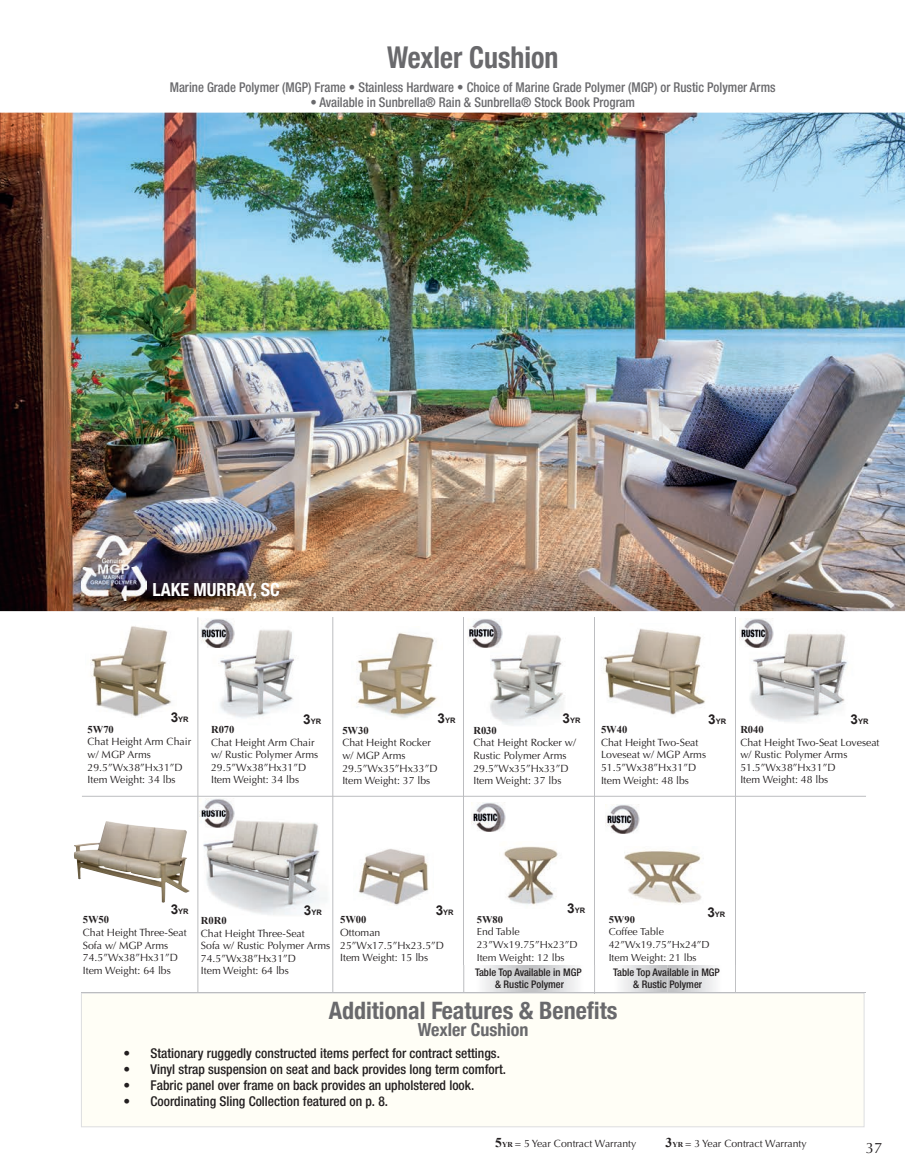
<style>
.page{position:relative;width:905px;height:1175px;background:#fff}
.page>*{position:absolute;margin:0;border:0;box-sizing:border-box;transform-origin:0 0}
.t1{font:700 condensed 30px "Helvetica Neue";color:#69696c;scale:.93 1}
.t2{font:700 condensed 24px "Helvetica Neue";color:#69696c}
.t3{font:700 condensed 18px "Helvetica Neue";color:#69696c}
.t4{font:700 condensed 18px "Helvetica Neue";color:#fff}
.t5{font:15px "Optima";color:#231f20}
.t6{font:500 condensed 13.5px "Helvetica Neue LT Std";color:#231f20}
.t7{font:500 condensed 13.5px "Helvetica Neue LT Std";color:#69696c;scale:.95 1}
.t8{font:10.5px/12.6px "Optima";color:#231f20}
.t9{font:500 condensed 10.5px/12.6px "Helvetica Neue LT Std";color:#231f20;text-align:center}
.t10{font:700 10.5px "Times New Roman";color:#231f20}
.t11{font:10.2px/12.6px "Optima";color:#231f20}
.t12{font:700 10.2px "Times New Roman";color:#231f20}
.t13{font:700 7.5px "Arial";color:#231f20}
.s1{font-size:13.5px}
.s2{font-family:"Times New Roman";font-weight:700;font-size:13.5px}
.s3{font-family:"Times New Roman";font-weight:700;font-size:7.5px}
</style>
<div class="page">
<img style="left:0;top:113px;width:904px;height:498px">
<img style="left:74px;top:821px;width:116px;height:81px">
<img style="left:198px;top:811px;width:129px;height:105px">
<img style="left:603px;top:628px;width:102px;height:87px">
<img style="left:750px;top:631px;width:98px;height:91px">
<img style="left:90px;top:626px;width:81px;height:92px">
<img style="left:207px;top:630px;width:87px;height:88px">
<img style="left:356px;top:633px;width:81px;height:85px">
<img style="left:479px;top:630px;width:86px;height:95px">
<img style="left:358px;top:849px;width:71px;height:57px">
<div style="left:81px;top:993px;width:783px;height:133px;background:#fffef6"></div>
<div style="left:81px;top:992px;width:783px;height:135px;border:1px solid #dddee0"></div>
<hr style="left:197px;top:617px;width:1px;height:375px;background:#bcbdc0">
<hr style="left:82px;top:796px;width:784px;height:1px;background:#bcbdc0">
<hr style="left:81px;top:992px;width:784px;height:1px;background:#bcbdc0">
<hr style="left:332px;top:617px;width:1px;height:375px;background:#bcbdc0">
<hr style="left:463px;top:617px;width:1px;height:375px;background:#bcbdc0">
<hr style="left:594px;top:617px;width:1px;height:376px;background:#bcbdc0">
<hr style="left:735px;top:617px;width:1px;height:375px;background:#bcbdc0">
<img style="left:504px;top:846px;width:54px;height:59px">
<img style="left:624px;top:850px;width:78px;height:55px">
<img style="left:81px;top:535px;width:65px;height:65px">
<img style="left:200px;top:619px;width:24px;height:20px">
<img style="left:201px;top:620px;width:33px;height:27px">
<img style="left:199px;top:798px;width:35px;height:29px">
<img style="left:471px;top:802px;width:35px;height:29px">
<img style="left:605px;top:804px;width:34px;height:29px">
<img style="left:468px;top:619px;width:34px;height:20px">
<img style="left:470px;top:627px;width:32px;height:20px">
<img style="left:739px;top:618px;width:34px;height:29px">
<svg style="left:463px;top:965px;width:66px;height:27px"></svg>
<div style="left:529px;top:965px;width:62px;height:27px;background:linear-gradient(to right,#bbbdc0,#fff)"></div>
<svg style="left:621px;top:965px;width:94px;height:27px;background:#d7d8da"></svg>
<h1 class="t1" style="left:387px;top:32px;width:186px">Wexler Cushion</h1>
<p class="t7" style="left:170px;top:79px;width:639px">Marine Grade Polymer (MGP) Frame • Stainless Hardware • Choice of Marine Grade Polymer (MGP) or Rustic Polymer Arms</p>
<p class="t7" style="left:310px;top:94px;width:343px">• Available in Sunbrella® Rain &amp; Sunbrella® Stock Book Program</p>
<h3 class="t4" style="left:152px;top:574px;width:129px">LAKE MURRAY, SC</h3>
<p class="t13" style="left:171px;top:715px;width:19px"><span class="s1">3</span>YR</p>
<p class="t13" style="left:303px;top:716px;width:19px"><span class="s1">3</span>YR</p>
<p class="t13" style="left:437px;top:715px;width:19px"><span class="s1">3</span>YR</p>
<p class="t13" style="left:562px;top:715px;width:19px"><span class="s1">3</span>YR</p>
<p class="t13" style="left:708px;top:716px;width:19px"><span class="s1">3</span>YR</p>
<p class="t13" style="left:850px;top:716px;width:19px"><span class="s1">3</span>YR</p>
<p class="t10" style="left:88px;top:722px;width:28px">5W70</p>
<p class="t8" style="left:88px;top:735px;width:105px">Chat Height Arm Chair w/ MGP Arms<br>29.5”Wx38”Hx31”D<br>Item Weight: 34 lbs</p>
<p class="t10" style="left:211px;top:722px;width:25px">R070</p>
<p class="t8" style="left:211px;top:736px;width:109px">Chat Height Arm Chair w/ Rustic Polymer Arms<br>29.5”Wx38”Hx31”D<br>Item Weight: 34 lbs</p>
<p class="t10" style="left:740px;top:722px;width:25px">R040</p>
<p class="t8" style="left:740px;top:736px;width:141px">Chat Height Two-Seat Loveseat w/ Rustic Polymer Arms<br>51.5”Wx38”Hx31”D<br>Item Weight: 48 lbs</p>
<p class="t10" style="left:601px;top:722px;width:28px">5W40</p>
<p class="t8" style="left:601px;top:736px;width:106px">Chat Height Two-Seat<br>Loveseat w/ MGP Arms<br>51.5”Wx38”Hx31”D<br>Item Weight: 48 lbs</p>
<p class="t10" style="left:342px;top:723px;width:28px">5W30</p>
<p class="t8" style="left:342px;top:736px;width:97px">Chat Height Rocker w/ MGP Arms<br>29.5”Wx35”Hx33”D<br>Item Weight: 37 lbs</p>
<p class="t10" style="left:473px;top:723px;width:25px">R030</p>
<p class="t8" style="left:473px;top:736px;width:104px">Chat Height Rocker w/<br>Rustic Polymer Arms<br>29.5”Wx35”Hx33”D<br>Item Weight: 37 lbs</p>
<p class="t13" style="left:171px;top:906px;width:19px"><span class="s1">3</span>YR</p>
<p class="t13" style="left:304px;top:907px;width:19px"><span class="s1">3</span>YR</p>
<p class="t13" style="left:436px;top:907px;width:19px"><span class="s1">3</span>YR</p>
<p class="t10" style="left:340px;top:912px;width:28px">5W00</p>
<p class="t8" style="left:340px;top:926px;width:105px">Ottoman<br>25”Wx17.5”Hx23.5”D<br>Item Weight: 15 lbs</p>
<p class="t10" style="left:83px;top:912px;width:28px">5W50</p>
<p class="t8" style="left:83px;top:926px;width:105px">Chat Height Three-Seat<br>Sofa w/ MGP Arms<br>74.5”Wx38”Hx31”D<br>Item Weight: 64 lbs</p>
<p class="t10" style="left:201px;top:913px;width:27px">R0R0</p>
<p class="t8" style="left:201px;top:926px;width:131px">Chat Height Three-Seat<br>Sofa w/ Rustic Polymer Arms<br>74.5”Wx38”Hx31”D<br>Item Weight: 64 lbs</p>
<p class="t13" style="left:567px;top:905px;width:19px"><span class="s1">3</span>YR</p>
<p class="t13" style="left:707px;top:909px;width:19px"><span class="s1">3</span>YR</p>
<p class="t12" style="left:476px;top:912px;width:28px">5W80</p>
<p class="t11" style="left:476px;top:925px;width:102px">End Table<br>23”Wx19.75”Hx23”D<br>Item Weight: 12 lbs</p>
<p class="t12" style="left:608px;top:912px;width:28px">5W90</p>
<p class="t11" style="left:608px;top:925px;width:102px">Coffee Table<br>42”Wx19.75”Hx24”D<br>Item Weight: 21 lbs</p>
<p class="t9" style="left:475px;top:965px;width:108px">Table Top Available in MGP &amp; Rustic Polymer</p>
<p class="t9" style="left:613px;top:965px;width:108px">Table Top Available in MGP &amp; Rustic Polymer</p>
<h2 class="t2" style="left:329px;top:990px;width:290px">Additional Features &amp; Benefits</h2>
<h3 class="t3" style="left:418px;top:1014px;width:112px">Wexler Cushion</h3>
<p class="t6" style="left:123px;top:1045px;width:378px">• Stationary ruggedly constructed items perfect for contract settings.</p>
<p class="t6" style="left:123px;top:1061px;width:384px">• Vinyl strap suspension on seat and back provides long term comfort.</p>
<p class="t6" style="left:123px;top:1077px;width:352px">• Fabric panel over frame on back provides an upholstered look.</p>
<p class="t6" style="left:123px;top:1093px;width:266px">• Coordinating Sling Collection featured on p. 8.</p>
<p class="t8" style="left:495px;top:1137px;width:143px"><span class="s2">5</span><span class="s3">YR</span> = 5 Year Contract Warranty</p>
<p class="t8" style="left:665px;top:1137px;width:143px"><span class="s2">3</span><span class="s3">YR</span> = 3 Year Contract Warranty</p>
<h3 class="t5" style="left:865px;top:1138px;width:18px">37</h3>
</div>
